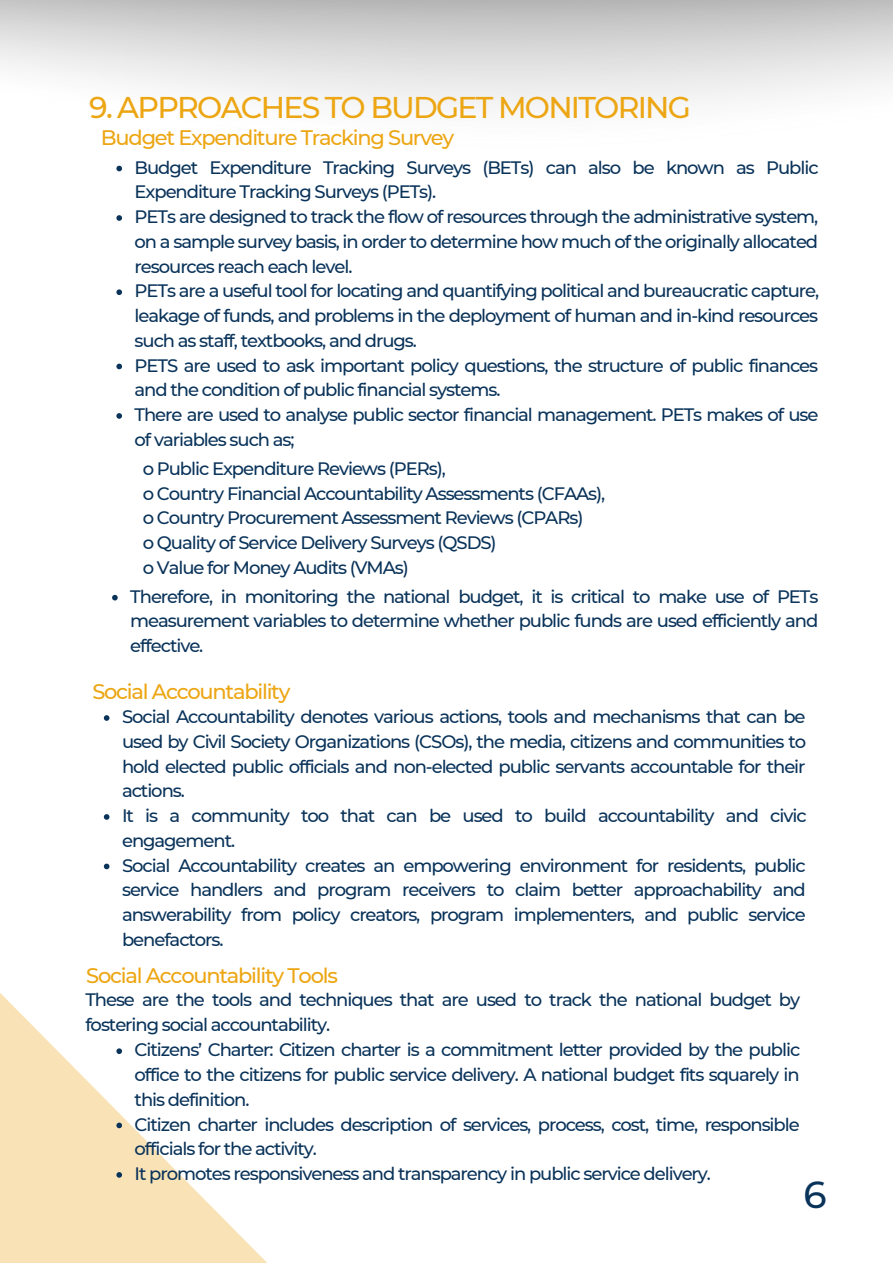
<style>
.page{position:relative;width:893px;height:1264px;background:#fff}
.page>*{position:absolute;margin:0;border:0;box-sizing:border-box;transform-origin:0 0}
.t1{font:500 37.5px "Montserrat";color:#0a335a}
.t2{font:500 30px "Montserrat";letter-spacing:-.06em;color:#eda613}
.t3{font:500 21px "Montserrat";letter-spacing:-.06em;color:#eda613}
.t4{font:500 18px/24.8px "Montserrat";letter-spacing:-.06em;color:#0a335a}
</style>
<div class="page">
<svg style="left:0;top:993px;width:266px;height:269px"></svg>
<svg style="left:104px;top:715px;width:5px;height:5px"></svg>
<svg style="left:104px;top:814px;width:5px;height:5px"></svg>
<svg style="left:104px;top:863px;width:5px;height:6px"></svg>
<svg style="left:116px;top:166px;width:6px;height:5px"></svg>
<svg style="left:116px;top:215px;width:6px;height:6px"></svg>
<svg style="left:116px;top:289px;width:6px;height:6px"></svg>
<svg style="left:116px;top:363px;width:6px;height:6px"></svg>
<svg style="left:116px;top:413px;width:6px;height:6px"></svg>
<svg style="left:112px;top:595px;width:6px;height:5px"></svg>
<svg style="left:116px;top:1048px;width:6px;height:6px"></svg>
<svg style="left:116px;top:1122px;width:6px;height:6px"></svg>
<svg style="left:116px;top:1172px;width:6px;height:5px"></svg>
<h2 class="t2" style="left:89px;top:89px;width:603px">9. APPROACHES TO BUDGET MONITORING</h2>
<p class="t3" style="left:101px;top:124px;width:354px">Budget Expenditure Tracking Survey</p>
<p class="t4" style="left:135px;top:155px;width:686px">Budget Expenditure Tracking Surveys (BETs) can also be known as Public Expenditure Tracking Surveys (PETs).<br>PETs are designed to track the flow of resources through the administrative system, on a sample survey basis, in order to determine how much of the originally allocated resources reach each level.<br>PETs are a useful tool for locating and quantifying political and bureaucratic capture, leakage of funds, and problems in the deployment of human and in-kind resources such as staff, textbooks, and drugs.<br>PETS are used to ask important policy questions, the structure of public finances and the condition of public financial systems.<br>There are used to analyse public sector financial management. PETs makes of use of variables such as;</p>
<p class="t4" style="left:143px;top:456px;width:464px">o Public Expenditure Reviews (PERs),<br>o Country Financial Accountability Assessments (CFAAs), o Country Procurement Assessment Reviews (CPARs)<br>o Quality of Service Delivery Surveys (QSDS)<br>o Value for Money Audits (VMAs)</p>
<p class="t4" style="left:130px;top:584px;width:689px;text-align:justify">Therefore, in monitoring the national budget, it is critical to make use of PETs measurement variables to determine whether public funds are used efficiently and effective.</p>
<p class="t3" style="left:92px;top:678px;width:200px">Social Accountability</p>
<p class="t4" style="left:122px;top:704px;width:686px">Social Accountability denotes various actions, tools and mechanisms that can be used by Civil Society Organizations (CSOs), the media, citizens and communities to hold elected public officials and non-elected public servants accountable for their actions.<br>It is a community too that can be used to build accountability and civic engagement.<br>Social Accountability creates an empowering environment for residents, public service handlers and program receivers to claim better approachability and answerability from policy creators, program implementers, and public service benefactors.</p>
<p class="t3" style="left:86px;top:962px;width:253px">Social Accountability Tools</p>
<p class="t4" style="left:85px;top:987px;width:716px">These are the tools and techniques that are used to track the national budget by fostering social accountability.</p>
<p class="t4" style="left:135px;top:1037px;width:667px">Citizens’ Charter: Citizen charter is a commitment letter provided by the public office to the citizens for public service delivery. A national budget fits squarely in this definition.<br>Citizen charter includes description of services, process, cost, time, responsible officials for the activity.<br>It promotes responsiveness and transparency in public service delivery.</p>
<h1 class="t1" style="left:803px;top:1171px;width:25px">6</h1>
</div>
